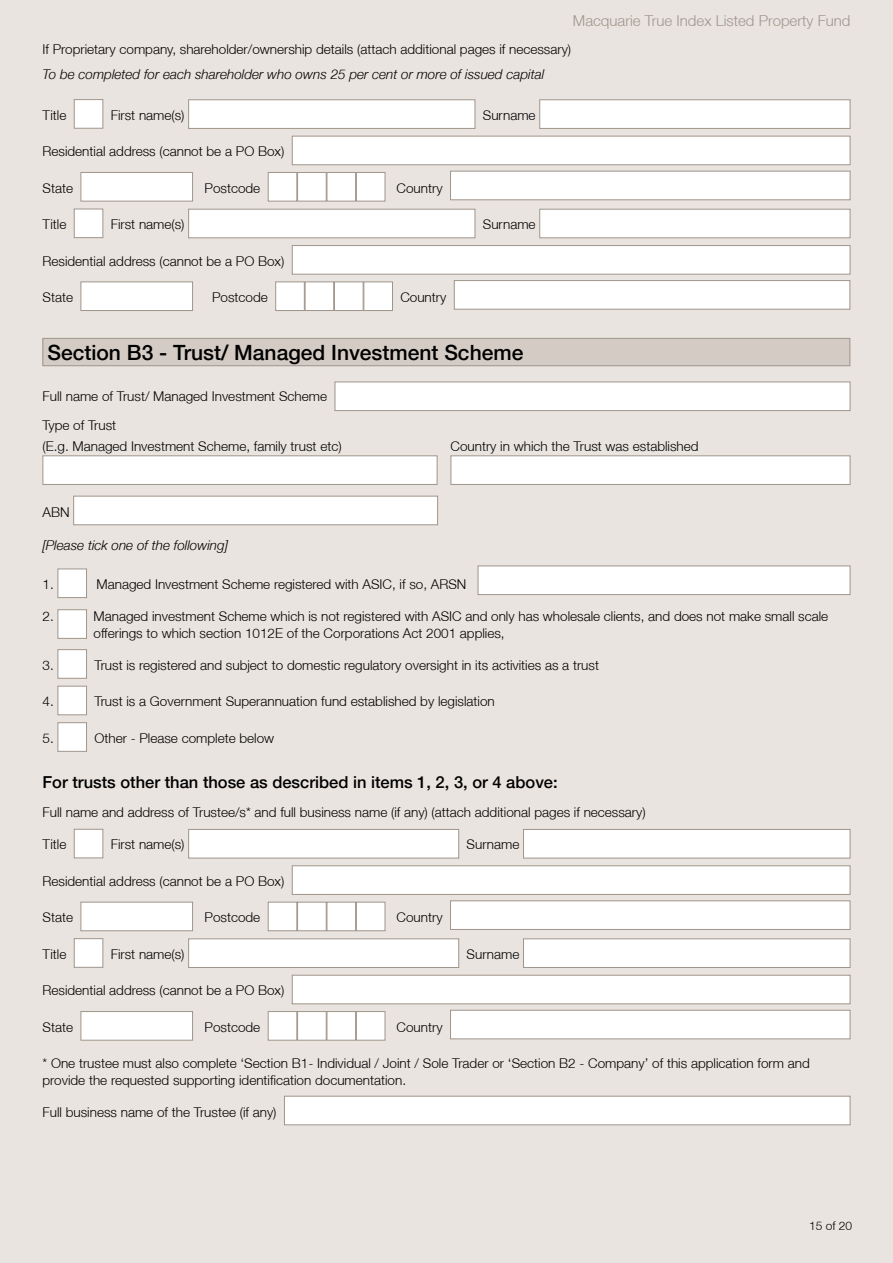
<style>
.page{position:relative;width:893px;height:1263px;background:#eae4e0}
.page>*{position:absolute;margin:0;border:0;box-sizing:border-box;transform-origin:0 0}
.t1{font:500 21px "Helvetica Neue LT";color:#000}
.t2{font:500 16.5px "Helvetica Neue LT";color:#000}
.t3{font:300 15px "Helvetica Neue LT";color:#a0958b}
.t4{font:300 13.5px/16.2px "Helvetica Neue LT";color:#000}
.t5{font:italic 300 13.5px "Helvetica Neue LT";color:#000}
.t6{font:300 12px "Helvetica Neue LT";color:#000}
</style>
<div class="page">
<div style="left:74px;top:99px;width:29px;height:30px;background:#fff;border:1px solid #a0958b"></div>
<div style="left:188px;top:99px;width:287px;height:30px;background:#fff;border:1px solid #a0958b"></div>
<div style="left:539px;top:99px;width:311px;height:30px;background:#fff;border:1px solid #a0958b"></div>
<div style="left:292px;top:136px;width:558px;height:29px;background:#fff;border:1px solid #a0958b"></div>
<div style="left:81px;top:172px;width:112px;height:29px;background:#fff;border:1px solid #a0958b"></div>
<div style="left:268px;top:172px;width:29px;height:29px;background:#fff;border:1px solid #a0958b"></div>
<div style="left:297px;top:172px;width:30px;height:29px;background:#fff;border:1px solid #a0958b"></div>
<div style="left:327px;top:172px;width:29px;height:29px;background:#fff;border:1px solid #a0958b"></div>
<div style="left:356px;top:172px;width:29px;height:29px;background:#fff;border:1px solid #a0958b"></div>
<div style="left:450px;top:171px;width:400px;height:29px;background:#fff;border:1px solid #a0958b"></div>
<div style="left:74px;top:209px;width:29px;height:29px;background:#fff;border:1px solid #a0958b"></div>
<div style="left:188px;top:209px;width:287px;height:29px;background:#fff;border:1px solid #a0958b"></div>
<div style="left:539px;top:209px;width:311px;height:29px;background:#fff;border:1px solid #a0958b"></div>
<div style="left:292px;top:245px;width:558px;height:30px;background:#fff;border:1px solid #a0958b"></div>
<div style="left:81px;top:281px;width:112px;height:30px;background:#fff;border:1px solid #a0958b"></div>
<div style="left:275px;top:281px;width:30px;height:30px;background:#fff;border:1px solid #a0958b"></div>
<div style="left:305px;top:281px;width:29px;height:30px;background:#fff;border:1px solid #a0958b"></div>
<div style="left:334px;top:281px;width:29px;height:30px;background:#fff;border:1px solid #a0958b"></div>
<div style="left:363px;top:281px;width:30px;height:30px;background:#fff;border:1px solid #a0958b"></div>
<div style="left:454px;top:280px;width:396px;height:30px;background:#fff;border:1px solid #a0958b"></div>
<div style="left:43px;top:338px;width:807px;height:28px;background:#d3cbc4"></div>
<div style="left:43px;top:338px;width:807px;height:28px;border:1px solid #a0958b"></div>
<div style="left:335px;top:382px;width:515px;height:29px;background:#fff;border:1px solid #a0958b"></div>
<div style="left:43px;top:455px;width:394px;height:30px;background:#fff;border:1px solid #a0958b"></div>
<div style="left:451px;top:455px;width:399px;height:30px;background:#fff;border:1px solid #a0958b"></div>
<div style="left:73px;top:496px;width:365px;height:29px;background:#fff;border:1px solid #a0958b"></div>
<div style="left:58px;top:569px;width:29px;height:29px;background:#fff;border:1px solid #a0958b"></div>
<div style="left:478px;top:566px;width:372px;height:29px;background:#fff;border:1px solid #a0958b"></div>
<div style="left:58px;top:609px;width:29px;height:30px;background:#fff;border:1px solid #a0958b"></div>
<div style="left:58px;top:649px;width:29px;height:30px;background:#fff;border:1px solid #a0958b"></div>
<div style="left:58px;top:686px;width:29px;height:29px;background:#fff;border:1px solid #a0958b"></div>
<div style="left:58px;top:722px;width:29px;height:30px;background:#fff;border:1px solid #a0958b"></div>
<div style="left:74px;top:829px;width:29px;height:29px;background:#fff;border:1px solid #a0958b"></div>
<div style="left:188px;top:829px;width:271px;height:29px;background:#fff;border:1px solid #a0958b"></div>
<div style="left:523px;top:829px;width:327px;height:29px;background:#fff;border:1px solid #a0958b"></div>
<div style="left:292px;top:865px;width:558px;height:30px;background:#fff;border:1px solid #a0958b"></div>
<div style="left:81px;top:902px;width:112px;height:29px;background:#fff;border:1px solid #a0958b"></div>
<div style="left:268px;top:902px;width:29px;height:29px;background:#fff;border:1px solid #a0958b"></div>
<div style="left:297px;top:902px;width:30px;height:29px;background:#fff;border:1px solid #a0958b"></div>
<div style="left:327px;top:902px;width:29px;height:29px;background:#fff;border:1px solid #a0958b"></div>
<div style="left:356px;top:902px;width:29px;height:29px;background:#fff;border:1px solid #a0958b"></div>
<div style="left:450px;top:900px;width:400px;height:30px;background:#fff;border:1px solid #a0958b"></div>
<div style="left:74px;top:938px;width:29px;height:30px;background:#fff;border:1px solid #a0958b"></div>
<div style="left:188px;top:938px;width:271px;height:30px;background:#fff;border:1px solid #a0958b"></div>
<div style="left:523px;top:938px;width:327px;height:30px;background:#fff;border:1px solid #a0958b"></div>
<div style="left:292px;top:975px;width:558px;height:29px;background:#fff;border:1px solid #a0958b"></div>
<div style="left:81px;top:1011px;width:112px;height:29px;background:#fff;border:1px solid #a0958b"></div>
<div style="left:268px;top:1011px;width:29px;height:29px;background:#fff;border:1px solid #a0958b"></div>
<div style="left:297px;top:1011px;width:30px;height:29px;background:#fff;border:1px solid #a0958b"></div>
<div style="left:327px;top:1011px;width:29px;height:29px;background:#fff;border:1px solid #a0958b"></div>
<div style="left:356px;top:1011px;width:29px;height:29px;background:#fff;border:1px solid #a0958b"></div>
<div style="left:450px;top:1010px;width:400px;height:29px;background:#fff;border:1px solid #a0958b"></div>
<div style="left:284px;top:1096px;width:566px;height:29px;background:#fff;border:1px solid #a0958b"></div>
<p class="t3" style="left:573px;top:12px;width:279px">Macquarie True Index Listed Property Fund</p>
<p class="t4" style="left:43px;top:41px;width:530px">If Proprietary company, shareholder/ownership details (attach additional pages if necessary)</p>
<p class="t5" style="left:43px;top:66px;width:503px">To be completed for each shareholder who owns 25 per cent or more of issued capital</p>
<p class="t4" style="left:43px;top:107px;width:25px">Title</p>
<p class="t4" style="left:111px;top:107px;width:75px">First name(s)</p>
<p class="t4" style="left:483px;top:107px;width:54px">Surname</p>
<p class="t4" style="left:43px;top:143px;width:243px">Residential address (cannot be a PO Box)</p>
<p class="t4" style="left:43px;top:179px;width:32px">State</p>
<p class="t4" style="left:205px;top:179px;width:57px">Postcode</p>
<p class="t4" style="left:397px;top:179px;width:48px">Country</p>
<p class="t4" style="left:43px;top:216px;width:25px">Title</p>
<p class="t4" style="left:111px;top:216px;width:75px">First name(s)</p>
<p class="t4" style="left:483px;top:216px;width:54px">Surname</p>
<p class="t4" style="left:43px;top:252px;width:243px">Residential address (cannot be a PO Box)</p>
<p class="t4" style="left:43px;top:289px;width:32px">State</p>
<p class="t4" style="left:212px;top:289px;width:57px">Postcode</p>
<p class="t4" style="left:400px;top:289px;width:48px">Country</p>
<h1 class="t1" style="left:48px;top:340px;width:477px">Section B3 - Trust/ Managed Investment Scheme</h1>
<p class="t4" style="left:43px;top:382px;width:286px;line-height:29px">Full name of Trust/ Managed Investment Scheme<br>Type of Trust</p>
<p class="t4" style="left:43px;top:437px;width:301px">(E.g. Managed Investment Scheme, family trust etc)</p>
<p class="t4" style="left:451px;top:437px;width:250px">Country in which the Trust was established</p>
<p class="t4" style="left:43px;top:504px;width:29px">ABN</p>
<p class="t5" style="left:43px;top:537px;width:187px">[Please tick one of the following]</p>
<p class="t4" style="left:43px;top:576px;width:13px">1.</p>
<p class="t4" style="left:97px;top:576px;width:371px">Managed Investment Scheme registered with ASIC, if so, ARSN</p>
<p class="t4" style="left:43px;top:608px;width:13px">2.</p>
<p class="t4" style="left:94px;top:608px;width:736px">Managed investment Scheme which is not registered with ASIC and only has wholesale clients, and does not make small scale offerings to which section 1012E of the Corporations Act 2001 applies,</p>
<p class="t4" style="left:43px;top:657px;width:13px">3.</p>
<p class="t4" style="left:94px;top:657px;width:506px">Trust is registered and subject to domestic regulatory oversight in its activities as a trust</p>
<p class="t4" style="left:43px;top:693px;width:13px">4.</p>
<p class="t4" style="left:94px;top:693px;width:402px">Trust is a Government Superannuation fund established by legislation</p>
<p class="t4" style="left:43px;top:730px;width:13px">5.</p>
<p class="t4" style="left:94px;top:730px;width:181px">Other - Please complete below</p>
<p class="t2" style="left:43px;top:772px;width:517px">For trusts other than those as described in items 1, 2, 3, or 4 above:</p>
<p class="t4" style="left:43px;top:804px;width:605px">Full name and address of Trustee/s* and full business name (if any) (attach additional pages if necessary)</p>
<p class="t4" style="left:43px;top:836px;width:25px">Title</p>
<p class="t4" style="left:111px;top:836px;width:75px">First name(s)</p>
<p class="t4" style="left:467px;top:836px;width:54px">Surname</p>
<p class="t4" style="left:43px;top:873px;width:243px">Residential address (cannot be a PO Box)</p>
<p class="t4" style="left:43px;top:909px;width:32px">State</p>
<p class="t4" style="left:205px;top:909px;width:57px">Postcode</p>
<p class="t4" style="left:397px;top:909px;width:48px">Country</p>
<p class="t4" style="left:43px;top:946px;width:25px">Title</p>
<p class="t4" style="left:111px;top:946px;width:75px">First name(s)</p>
<p class="t4" style="left:467px;top:946px;width:54px">Surname</p>
<p class="t4" style="left:43px;top:982px;width:243px">Residential address (cannot be a PO Box)</p>
<p class="t4" style="left:43px;top:1018px;width:32px">State</p>
<p class="t4" style="left:205px;top:1018px;width:57px">Postcode</p>
<p class="t4" style="left:397px;top:1018px;width:48px">Country</p>
<p class="t4" style="left:43px;top:1055px;width:769px">* One trustee must also complete ‘Section B1- Individual / Joint / Sole Trader or ‘Section B2 - Company’ of this application form and provide the requested supporting identification documentation.</p>
<p class="t4" style="left:43px;top:1104px;width:236px">Full business name of the Trustee (if any)</p>
<p class="t6" style="left:809px;top:1218px;width:45px">15 of 20</p>
</div>
